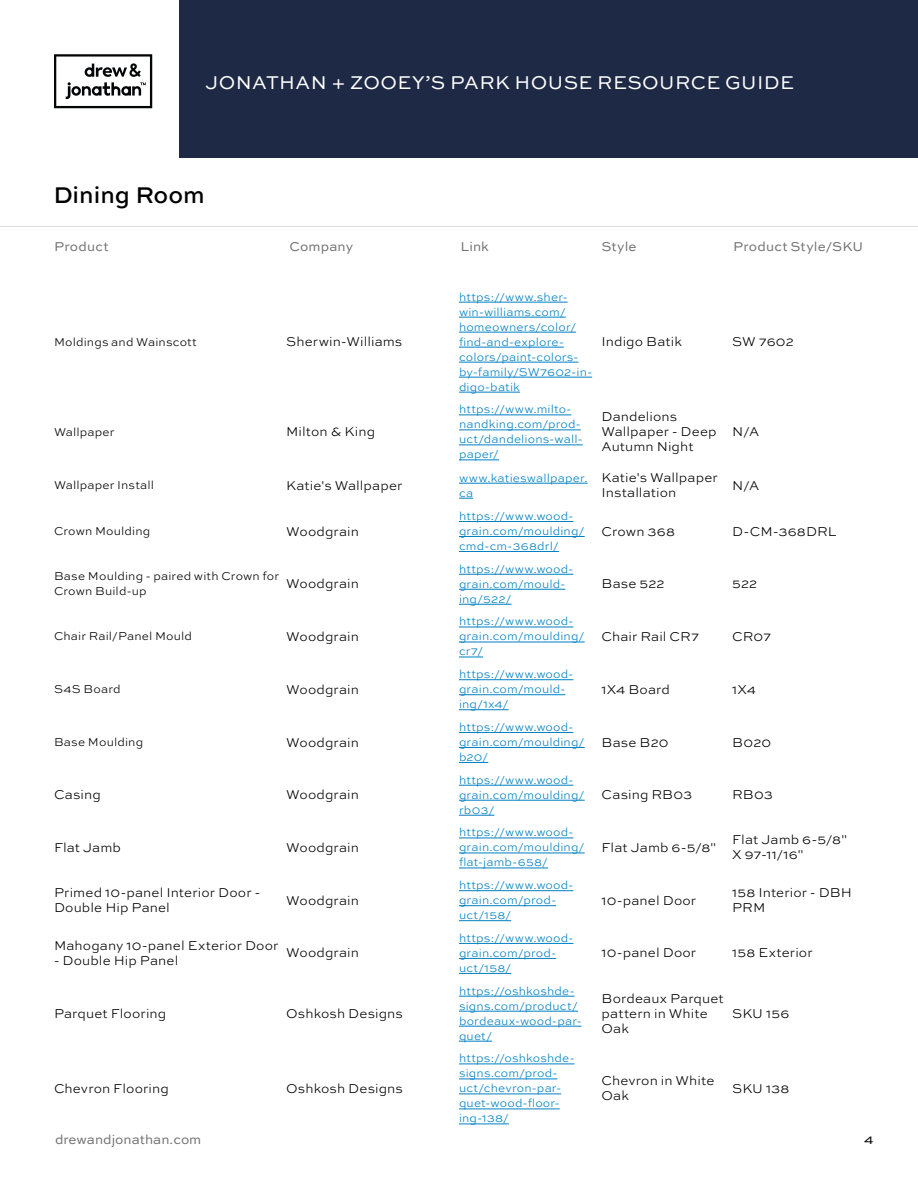
<style>
.page{position:relative;width:918px;height:1188px;background:#fff}
.page>*{position:absolute;margin:0;border:0;box-sizing:border-box;transform-origin:0 0}
.t1{font:500 24px "Sweet Sans";color:#000}
.t2{font:19.5px "Sweet Sans";letter-spacing:.02em;color:#fff}
.t3{font:300 13.5px/15px "Sweet Sans";letter-spacing:.005em;color:#000}
.t4{font:13.5px "Sweet Sans";letter-spacing:.005em;color:#707070}
.t5{font:13.5px "Sweet Sans";color:#000}
.t6{font:300 12px/15px "Sweet Sans";letter-spacing:.01em;color:#0080c2}
.t7{font:300 12px/15px "Sweet Sans";letter-spacing:.01em;color:#000}
</style>
<div class="page">
<div style="left:179px;top:0;width:739px;height:158px;background:#1e2945"></div>
<svg style="left:54px;top:54px;width:98px;height:54px"></svg>
<hr style="left:0;top:226px;width:918px;height:1px;background:#707070">
<hr style="left:459px;top:302px;width:109px;height:1px;background:#0080c2">
<hr style="left:459px;top:317px;width:107px;height:1px;background:#0080c2">
<hr style="left:459px;top:332px;width:117px;height:1px;background:#0080c2">
<hr style="left:459px;top:347px;width:105px;height:1px;background:#0080c2">
<hr style="left:459px;top:362px;width:119px;height:1px;background:#0080c2">
<hr style="left:459px;top:377px;width:133px;height:1px;background:#0080c2">
<hr style="left:459px;top:392px;width:61px;height:1px;background:#0080c2">
<hr style="left:459px;top:415px;width:112px;height:1px;background:#0080c2">
<hr style="left:459px;top:430px;width:122px;height:1px;background:#0080c2">
<hr style="left:459px;top:445px;width:124px;height:1px;background:#0080c2">
<hr style="left:459px;top:460px;width:40px;height:1px;background:#0080c2">
<hr style="left:459px;top:483px;width:129px;height:1px;background:#0080c2">
<svg style="left:459px;top:498px;width:14px;height:1px"></svg>
<hr style="left:459px;top:521px;width:114px;height:1px;background:#0080c2">
<hr style="left:459px;top:536px;width:126px;height:1px;background:#0080c2">
<hr style="left:459px;top:551px;width:100px;height:1px;background:#0080c2">
<hr style="left:459px;top:574px;width:114px;height:1px;background:#0080c2">
<hr style="left:459px;top:589px;width:106px;height:1px;background:#0080c2">
<hr style="left:459px;top:604px;width:53px;height:1px;background:#0080c2">
<hr style="left:459px;top:627px;width:114px;height:1px;background:#0080c2">
<hr style="left:459px;top:642px;width:126px;height:1px;background:#0080c2">
<svg style="left:459px;top:657px;width:24px;height:1px"></svg>
<hr style="left:459px;top:679px;width:114px;height:1px;background:#0080c2">
<hr style="left:459px;top:694px;width:106px;height:1px;background:#0080c2">
<hr style="left:459px;top:709px;width:50px;height:1px;background:#0080c2">
<hr style="left:459px;top:732px;width:114px;height:1px;background:#0080c2">
<hr style="left:459px;top:747px;width:126px;height:1px;background:#0080c2">
<svg style="left:459px;top:762px;width:29px;height:1px"></svg>
<hr style="left:459px;top:785px;width:114px;height:1px;background:#0080c2">
<hr style="left:459px;top:800px;width:126px;height:1px;background:#0080c2">
<hr style="left:459px;top:815px;width:35px;height:1px;background:#0080c2">
<hr style="left:459px;top:838px;width:114px;height:1px;background:#0080c2">
<hr style="left:459px;top:853px;width:126px;height:1px;background:#0080c2">
<hr style="left:459px;top:868px;width:89px;height:1px;background:#0080c2">
<hr style="left:459px;top:890px;width:114px;height:1px;background:#0080c2">
<hr style="left:459px;top:905px;width:97px;height:1px;background:#0080c2">
<hr style="left:459px;top:920px;width:52px;height:1px;background:#0080c2">
<hr style="left:459px;top:943px;width:114px;height:1px;background:#0080c2">
<hr style="left:459px;top:958px;width:97px;height:1px;background:#0080c2">
<hr style="left:459px;top:973px;width:52px;height:1px;background:#0080c2">
<hr style="left:459px;top:996px;width:116px;height:1px;background:#0080c2">
<hr style="left:459px;top:1011px;width:119px;height:1px;background:#0080c2">
<hr style="left:459px;top:1026px;width:123px;height:1px;background:#0080c2">
<hr style="left:459px;top:1041px;width:33px;height:1px;background:#0080c2">
<hr style="left:459px;top:1064px;width:116px;height:1px;background:#0080c2">
<hr style="left:459px;top:1079px;width:98px;height:1px;background:#0080c2">
<hr style="left:459px;top:1094px;width:102px;height:1px;background:#0080c2">
<hr style="left:459px;top:1109px;width:101px;height:1px;background:#0080c2">
<hr style="left:459px;top:1124px;width:50px;height:1px;background:#0080c2">
<h2 class="t2" style="left:205px;top:71px;width:590px">JONATHAN + ZOOEY’S PARK HOUSE RESOURCE GUIDE</h2>
<h1 class="t1" style="left:53px;top:182px;width:153px">Dining Room</h1>
<p class="t4" style="left:54px;top:239px;width:56px">Product</p>
<p class="t4" style="left:289px;top:239px;width:65px">Company</p>
<p class="t4" style="left:460px;top:239px;width:30px">Link</p>
<p class="t4" style="left:601px;top:239px;width:37px">Style</p>
<p class="t4" style="left:733px;top:239px;width:131px">Product Style/SKU</p>
<p class="t7" style="left:54px;top:335px;width:144px">Moldings and Wainscott</p>
<p class="t3" style="left:286px;top:335px;width:118px">Sherwin-Williams</p>
<p class="t7" style="left:54px;top:425px;width:62px">Wallpaper</p>
<p class="t3" style="left:286px;top:425px;width:91px">Milton &amp; King</p>
<p class="t6" style="left:459px;top:290px;width:135px">https://www.sher&shy;win-williams.com/ homeowners/color/ find-and-explore&shy;colors/paint-colors&shy;by-family/SW7602-in&shy;digo-batik</p>
<p class="t3" style="left:602px;top:335px;width:82px">Indigo Batik</p>
<p class="t3" style="left:732px;top:335px;width:63px">SW 7602</p>
<p class="t6" style="left:459px;top:402px;width:125px">https://www.milto&shy;nandking.com/prod&shy;uct/dandelions-wall&shy;paper/</p>
<p class="t3" style="left:602px;top:410px;width:117px">Dandelions<br>Wallpaper - Deep<br>Autumn Night</p>
<p class="t3" style="left:732px;top:425px;width:28px">N/A</p>
<p class="t7" style="left:54px;top:478px;width:102px">Wallpaper Install</p>
<p class="t3" style="left:286px;top:478px;width:118px">Katie's Wallpaper</p>
<p class="t6" style="left:459px;top:471px;width:130px">www.katieswallpaper. ca</p>
<p class="t3" style="left:602px;top:471px;width:118px">Katie's Wallpaper<br>Installation</p>
<p class="t3" style="left:732px;top:478px;width:28px">N/A</p>
<p class="t7" style="left:54px;top:524px;width:98px">Crown Moulding</p>
<p class="t3" style="left:286px;top:524px;width:74px">Woodgrain</p>
<p class="t6" style="left:459px;top:509px;width:127px">https://www.wood&shy;grain.com/moulding/ cmd-cm-368drl/</p>
<p class="t3" style="left:602px;top:524px;width:75px">Crown 368</p>
<p class="t3" style="left:732px;top:524px;width:106px">D-CM-368DRL</p>
<p class="t7" style="left:54px;top:569px;width:227px">Base Moulding - paired with Crown for<br>Crown Build-up</p>
<p class="t3" style="left:286px;top:577px;width:74px">Woodgrain</p>
<p class="t7" style="left:54px;top:629px;width:140px">Chair Rail/Panel Mould</p>
<p class="t3" style="left:286px;top:630px;width:74px">Woodgrain</p>
<p class="t7" style="left:54px;top:682px;width:68px">S4S Board</p>
<p class="t3" style="left:286px;top:682px;width:74px">Woodgrain</p>
<p class="t7" style="left:54px;top:735px;width:91px">Base Moulding</p>
<p class="t3" style="left:286px;top:735px;width:74px">Woodgrain</p>
<p class="t3" style="left:54px;top:788px;width:48px">Casing</p>
<p class="t3" style="left:286px;top:788px;width:74px">Woodgrain</p>
<p class="t3" style="left:54px;top:840px;width:69px">Flat Jamb</p>
<p class="t3" style="left:286px;top:840px;width:74px">Woodgrain</p>
<p class="t3" style="left:54px;top:886px;width:208px">Primed 10-panel Interior Door -<br>Double Hip Panel</p>
<p class="t3" style="left:286px;top:893px;width:74px">Woodgrain</p>
<p class="t3" style="left:54px;top:938px;width:226px">Mahogany 10-panel Exterior Door</p>
<p class="t3" style="left:54px;top:953px;width:126px">- Double Hip Panel</p>
<p class="t3" style="left:286px;top:946px;width:74px">Woodgrain</p>
<p class="t3" style="left:54px;top:1006px;width:114px">Parquet Flooring</p>
<p class="t3" style="left:286px;top:1006px;width:118px">Oshkosh Designs</p>
<p class="t3" style="left:54px;top:1081px;width:116px">Chevron Flooring</p>
<p class="t3" style="left:286px;top:1081px;width:118px">Oshkosh Designs</p>
<p class="t6" style="left:459px;top:562px;width:116px">https://www.wood&shy;grain.com/mould&shy;ing/522/</p>
<p class="t6" style="left:459px;top:614px;width:127px">https://www.wood&shy;grain.com/moulding/ cr7/</p>
<p class="t6" style="left:459px;top:667px;width:116px">https://www.wood&shy;grain.com/mould&shy;ing/1x4/</p>
<p class="t6" style="left:459px;top:720px;width:127px">https://www.wood&shy;grain.com/moulding/ b20/</p>
<p class="t6" style="left:459px;top:773px;width:127px">https://www.wood&shy;grain.com/moulding/ rb03/</p>
<p class="t6" style="left:459px;top:825px;width:127px">https://www.wood&shy;grain.com/moulding/ flat-jamb-658/</p>
<p class="t6" style="left:459px;top:878px;width:116px">https://www.wood&shy;grain.com/prod&shy;uct/158/</p>
<p class="t6" style="left:459px;top:931px;width:116px">https://www.wood&shy;grain.com/prod&shy;uct/158/</p>
<p class="t3" style="left:602px;top:577px;width:65px">Base 522</p>
<p class="t3" style="left:732px;top:577px;width:27px">522</p>
<p class="t3" style="left:602px;top:630px;width:99px">Chair Rail CR7</p>
<p class="t3" style="left:732px;top:630px;width:40px">CR07</p>
<p class="t3" style="left:602px;top:682px;width:70px">1X4 Board</p>
<p class="t3" style="left:732px;top:682px;width:25px">1X4</p>
<p class="t3" style="left:602px;top:735px;width:69px">Base B20</p>
<p class="t3" style="left:732px;top:735px;width:40px">B020</p>
<p class="t3" style="left:602px;top:788px;width:92px">Casing RB03</p>
<p class="t3" style="left:732px;top:788px;width:42px">RB03</p>
<p class="t3" style="left:602px;top:840px;width:116px">Flat Jamb 6-5/8"</p>
<p class="t3" style="left:732px;top:833px;width:116px">Flat Jamb 6-5/8"<br>X 97-11/16"</p>
<p class="t3" style="left:602px;top:893px;width:96px">10-panel Door</p>
<p class="t3" style="left:732px;top:886px;width:121px">158 Interior - DBH<br>PRM</p>
<p class="t3" style="left:602px;top:946px;width:96px">10-panel Door</p>
<p class="t3" style="left:732px;top:946px;width:82px">158 Exterior</p>
<p class="t6" style="left:459px;top:984px;width:124px">https://oshkoshde&shy;signs.com/product/ bordeaux-wood-par&shy;quet/</p>
<p class="t3" style="left:602px;top:991px;width:124px">Bordeaux Parquet pattern in White<br>Oak</p>
<p class="t3" style="left:732px;top:1006px;width:59px">SKU 156</p>
<p class="t6" style="left:459px;top:1051px;width:117px">https://oshkoshde&shy;signs.com/prod&shy;uct/chevron-par&shy;quet-wood-floor&shy;ing-138/</p>
<p class="t3" style="left:602px;top:1074px;width:114px">Chevron in White<br>Oak</p>
<p class="t3" style="left:732px;top:1081px;width:59px">SKU 138</p>
<p class="t4" style="left:55px;top:1132px;width:148px">drewandjonathan.com</p>
<p class="t5" style="left:864px;top:1132px;width:11px">4</p>
</div>
